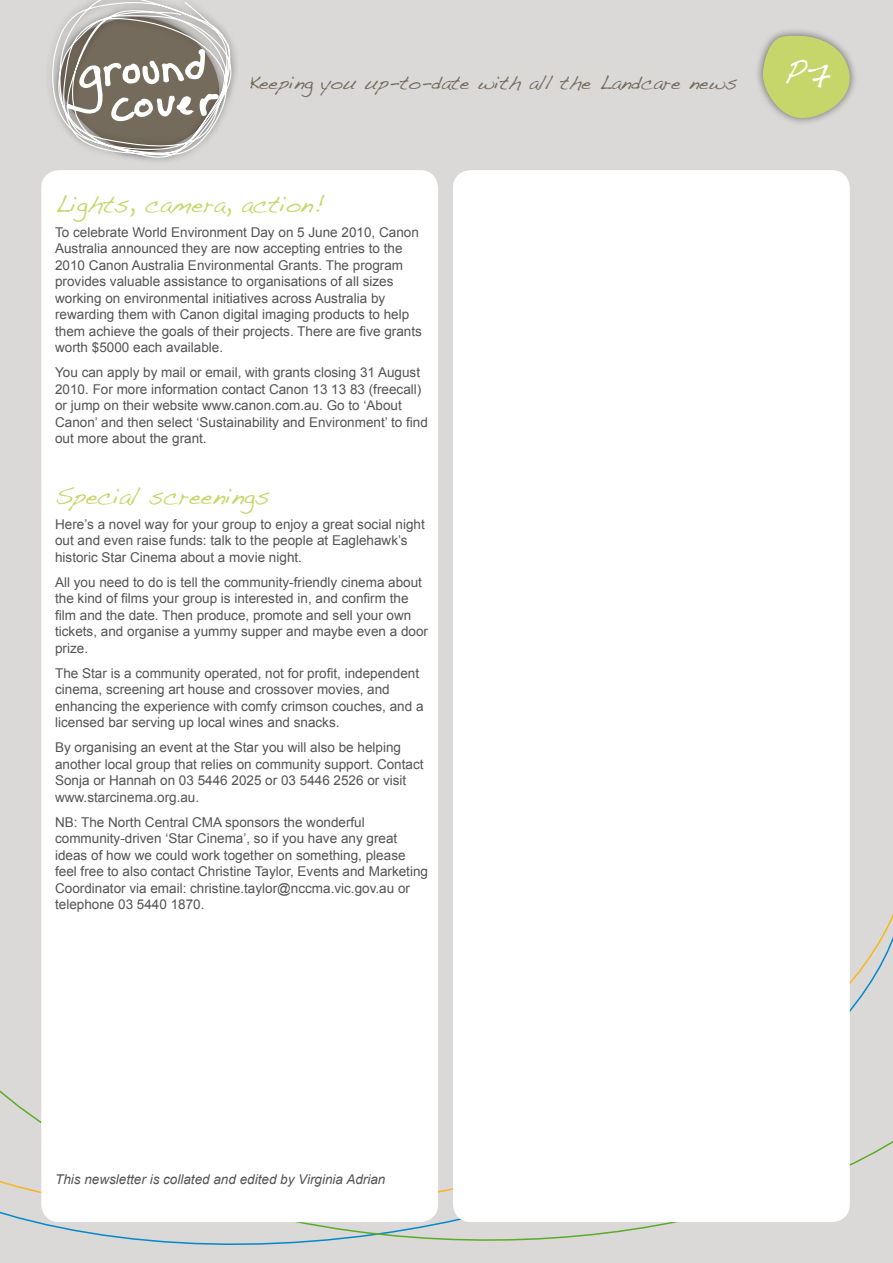
<style>
.page{position:relative;width:893px;height:1263px;background:#fff}
.page>*{position:absolute;margin:0;border:0;box-sizing:border-box;transform-origin:0 0}
.t1{font:24px "Handwriting Dakota";color:#c7d66a}
.t2{font:19.5px "Handwriting Dakota";color:#756b5c}
.t3{font:13.5px/16.5px "Arial";color:#535355}
.t4{font:italic 13.5px "Arial";color:#535355}
</style>
<div class="page">
<div style="left:0;top:0;width:893px;height:764px;background:#dad9d8"></div>
<div style="left:0;top:806px;width:893px;height:158px;background:#dad9d8"></div>
<div style="left:0;top:964px;width:893px;height:299px;background:#dad9d8"></div>
<div style="left:41px;top:170px;width:397px;height:1052px;background:#fff;border-radius:18px"></div>
<div style="left:453px;top:170px;width:397px;height:1052px;background:#fff;border-radius:18px"></div>
<div style="left:755px;top:28px;width:103px;height:98px;background:#000;opacity:.5"></div>
<div style="left:44px;top:0;width:195px;height:166px;background:#dad9d8"></div>
<svg style="left:50px;top:0;width:186px;height:158px"></svg>
<svg style="left:763px;top:35px;width:89px;height:83px;background:#c6d17f"></svg>
<h2 class="t2" style="left:249px;top:71px;width:490px">Keeping you up-to-date with all the Landcare news</h2>
<h1 class="t1" style="left:55px;top:189px;width:271px">Lights, camera, action!</h1>
<p class="t3" style="left:55px;top:224px;width:368px">To celebrate World Environment Day on 5 June 2010, Canon Australia announced they are now accepting entries to the 2010 Canon Australia Environmental Grants. The program provides valuable assistance to organisations of all sizes working on environmental initiatives across Australia by rewarding them with Canon digital imaging products to help them achieve the goals of their projects. There are five grants worth $5000 each available.</p>
<p class="t3" style="left:55px;top:364px;width:374px">You can apply by mail or email, with grants closing 31 August 2010. For more information contact Canon 13 13 83 (freecall) or jump on their website www.canon.com.au. Go to ‘About Canon’ and then select ‘Sustainability and Environment’ to find out more about the grant.</p>
<h1 class="t1" style="left:55px;top:481px;width:216px">Special screenings</h1>
<p class="t3" style="left:55px;top:516px;width:371px">Here’s a novel way for your group to enjoy a great social night out and even raise funds: talk to the people at Eaglehawk’s historic Star Cinema about a movie night.</p>
<p class="t3" style="left:55px;top:574px;width:374px">All you need to do is tell the community-friendly cinema about the kind of films your group is interested in, and confirm the film and the date. Then produce, promote and sell your own tickets, and organise a yummy supper and maybe even a door prize.</p>
<p class="t3" style="left:55px;top:665px;width:370px">The Star is a community operated, not for profit, independent cinema, screening art house and crossover movies, and enhancing the experience with comfy crimson couches, and a licensed bar serving up local wines and snacks.</p>
<p class="t3" style="left:55px;top:739px;width:370px">By organising an event at the Star you will also be helping another local group that relies on community support. Contact Sonja or Hannah on 03 5446 2025 or 03 5446 2526 or visit www.starcinema.org.au.</p>
<p class="t3" style="left:55px;top:814px;width:374px">NB: The North Central CMA sponsors the wonderful community-driven ‘Star Cinema’, so if you have any great ideas of how we could work together on something, please feel free to also contact Christine Taylor, Events and Marketing Coordinator via email: christine.taylor@nccma.vic.gov.au or telephone 03 5440 1870.</p>
<p class="t4" style="left:55px;top:1171px;width:332px">This newsletter is collated and edited by Virginia Adrian</p>
</div>
